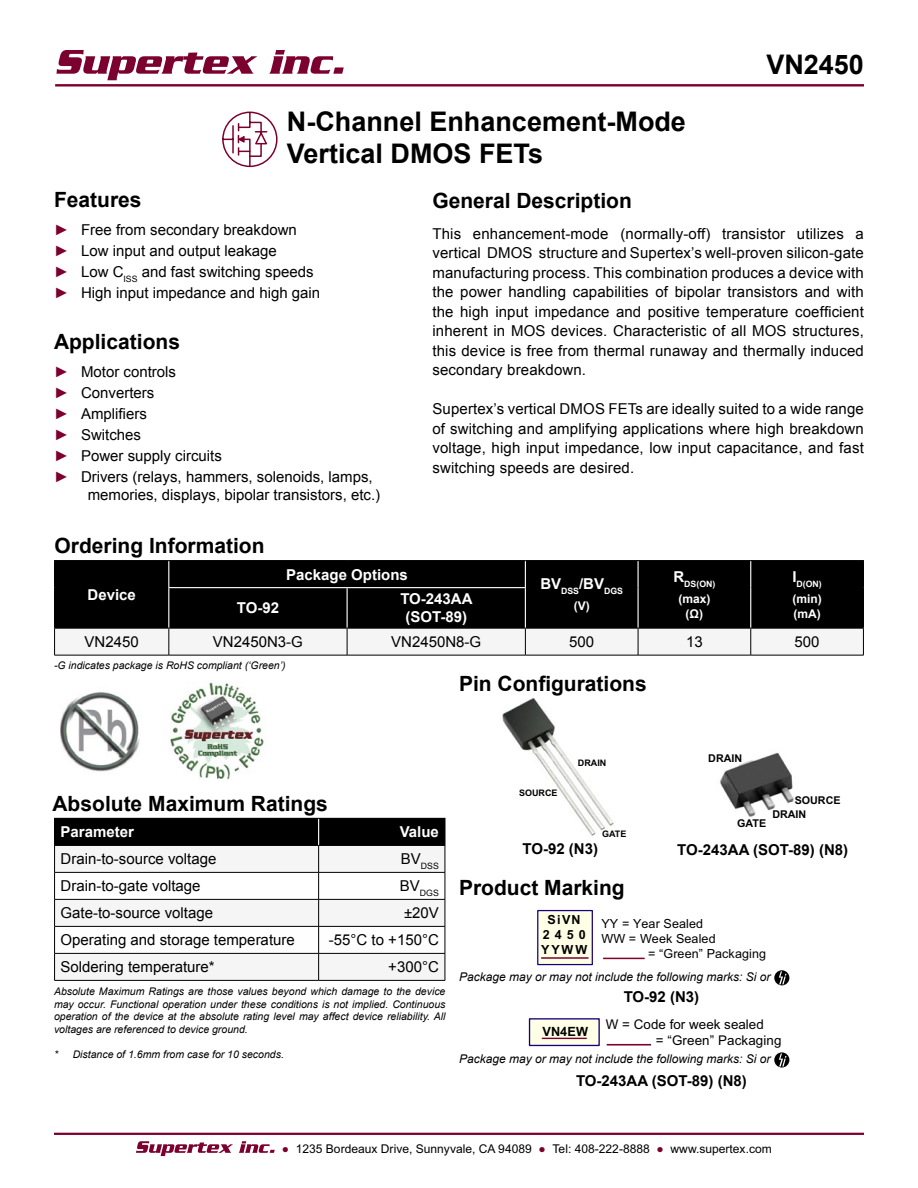
<style>
.page{position:relative;width:918px;height:1188px;background:#fff}
.page>*{position:absolute;margin:0;border:0;box-sizing:border-box;transform-origin:0 0}
.t1{font:700 27px/32.4px "Arial";color:#000}
.t2{font:700 21px "Arial";color:#000}
.t3{font:15px/19.5px "Arial";color:#000}
.t4{font:700 15px "Arial";color:#000}
.t5{font:700 15px/18px "Arial";color:#fff;text-align:center}
.t6{font:15px/21px "Arial";color:#7c002f;text-align:justify}
.t7{font:13.35px/16px "Arial";color:#000}
.t8{font:700 12.75px "Arial";letter-spacing:.01em;color:#000}
.t9{font:12.6px "Arial";letter-spacing:.01em;color:#000}
.t10{font:700 12.6px/15px "Arial";letter-spacing:.15em;color:#000;text-align:center}
.t11{font:italic 12px "Arial";color:#000}
.t12{font:12px "Arial";color:#000}
.t13{font:700 12px/15px "Arial";color:#fff;text-align:center}
.t14{font:700 10.8px/13.5px "Arial";color:#000}
.t15{font:italic 10.5px/12.6px "Arial";color:#000;text-align:justify}
.t16{font:700 9px "Arial";color:#000}
.t17{font:700 8.7px "Arial";color:#fff}
.t18{font:8.7px "Arial";color:#000}
.s1{color:#7c002f}
</style>
<div class="page">
<hr style="left:55px;top:84px;width:809px;height:3px;background:#7c002f">
<svg style="left:57px;top:50px;width:200px;height:30px"></svg>
<svg style="left:269px;top:50px;width:75px;height:24px"></svg>
<hr style="left:54px;top:1133px;width:810px;height:2px;background:#7c002f">
<svg style="left:136px;top:1141px;width:97px;height:15px"></svg>
<svg style="left:239px;top:1141px;width:36px;height:12px"></svg>
<svg style="left:222px;top:112px;width:56px;height:55px"></svg>
<div style="left:55px;top:561px;width:808px;height:67px;background:#000"></div>
<div style="left:54px;top:629px;width:810px;height:26px;background:#f5f5f5"></div>
<hr style="left:54px;top:655px;width:115px;height:1px;background:#000">
<hr style="left:169px;top:655px;width:178px;height:1px;background:#000">
<hr style="left:347px;top:655px;width:178px;height:1px;background:#000">
<hr style="left:525px;top:655px;width:113px;height:1px;background:#000">
<hr style="left:638px;top:655px;width:113px;height:1px;background:#000">
<hr style="left:751px;top:655px;width:113px;height:1px;background:#000">
<hr style="left:54px;top:560px;width:115px;height:1px;background:#000">
<svg style="left:54px;top:561px;width:1px;height:27px"></svg>
<hr style="left:169px;top:560px;width:178px;height:1px;background:#000">
<hr style="left:347px;top:560px;width:178px;height:1px;background:#000">
<hr style="left:54px;top:588px;width:1px;height:40px;background:#000">
<hr style="left:54px;top:628px;width:115px;height:1px;background:#000">
<hr style="left:169px;top:628px;width:178px;height:1px;background:#000">
<hr style="left:347px;top:628px;width:178px;height:1px;background:#000">
<hr style="left:525px;top:560px;width:113px;height:1px;background:#000">
<hr style="left:638px;top:560px;width:113px;height:1px;background:#000">
<hr style="left:751px;top:560px;width:113px;height:1px;background:#000">
<svg style="left:863px;top:561px;width:1px;height:27px"></svg>
<hr style="left:863px;top:588px;width:1px;height:40px;background:#000">
<hr style="left:525px;top:628px;width:113px;height:1px;background:#000">
<hr style="left:638px;top:628px;width:113px;height:1px;background:#000">
<hr style="left:751px;top:628px;width:113px;height:1px;background:#000">
<svg style="left:168px;top:561px;width:1px;height:26px"></svg>
<svg style="left:525px;top:561px;width:1px;height:26px"></svg>
<svg style="left:638px;top:561px;width:1px;height:27px"></svg>
<svg style="left:750px;top:561px;width:1px;height:27px"></svg>
<hr style="left:638px;top:588px;width:1px;height:40px;background:#fff">
<hr style="left:750px;top:588px;width:1px;height:40px;background:#fff">
<hr style="left:168px;top:587px;width:179px;height:1px;background:#fff">
<hr style="left:168px;top:588px;width:1px;height:40px;background:#fff">
<hr style="left:347px;top:587px;width:179px;height:1px;background:#fff">
<hr style="left:347px;top:588px;width:1px;height:40px;background:#fff">
<hr style="left:525px;top:588px;width:1px;height:40px;background:#fff">
<img style="left:61px;top:682px;width:205px;height:98px">
<hr style="left:54px;top:980px;width:265px;height:1px;background:#000">
<hr style="left:319px;top:980px;width:126px;height:1px;background:#000">
<svg style="left:54px;top:818px;width:392px;height:162px"></svg>
<img style="left:502px;top:698px;width:113px;height:138px">
<img style="left:720px;top:752px;width:74px;height:65px">
<div style="left:530px;top:1019px;width:69px;height:26px;background:#ffffe6"></div>
<div style="left:529px;top:1018px;width:71px;height:28px;border:1px solid #18007c"></div>
<hr style="left:542px;top:1038px;width:45px;height:1px;background:#7c002f">
<hr style="left:607px;top:1044px;width:44px;height:2px;background:#7c002f">
<hr style="left:603px;top:958px;width:42px;height:1px;background:#7c002f">
<div style="left:538px;top:911px;width:54px;height:54px;background:#ffffe6"></div>
<div style="left:537px;top:910px;width:56px;height:55px;border:1px solid #18007c"></div>
<hr style="left:541px;top:957px;width:48px;height:2px;background:#7c002f">
<svg style="left:774px;top:970px;width:15px;height:15px"></svg>
<svg style="left:779px;top:971px;width:8px;height:13px"></svg>
<svg style="left:774px;top:1052px;width:15px;height:16px"></svg>
<svg style="left:779px;top:1054px;width:8px;height:13px"></svg>
<h1 class="t1" style="left:287px;top:106px;width:401px">N-Channel Enhancement-Mode<br>Vertical DMOS FETs</h1>
<h1 class="t1" style="left:766px;top:50px;width:99px">VN2450</h1>
<h2 class="t2" style="left:54px;top:186px;width:89px">Features</h2>
<p class="t3" style="left:81px;top:220px;width:241px;line-height:21px">Free from secondary breakdown<br>Low input and output leakage<br>Low C<sub>ISS</sub> and fast switching speeds<br>High input impedance and high gain</p>
<h2 class="t2" style="left:54px;top:328px;width:128px">Applications</h2>
<p class="t3" style="left:81px;top:362px;width:293px;line-height:21px">Motor controls<br>Converters<br>Amplifiers<br>Switches<br>Power supply circuits<br>Drivers (relays, hammers, solenoids, lamps,</p>
<p class="t3" style="left:88px;top:486px;width:294px">memories, displays, bipolar transistors, etc.)</p>
<p class="t6" style="left:54px;top:220px;width:16px">► ► ► ►</p>
<p class="t6" style="left:54px;top:362px;width:16px">► ► ► ► ► ►</p>
<h2 class="t2" style="left:432px;top:187px;width:201px">General Description</h2>
<p class="t3" style="left:432px;top:224px;width:433px;text-align:justify">This enhancement-mode (normally-off) transistor utilizes a vertical DMOS structure and Supertex’s well-proven silicon-gate manufacturing process. This combination produces a device with the power handling capabilities of bipolar transistors and with the high input impedance and positive temperature coefficient inherent in MOS devices. Characteristic of all MOS structures, this device is free from thermal runaway and thermally induced secondary breakdown.</p>
<p class="t3" style="left:432px;top:399px;width:433px;text-align:justify">Supertex’s vertical DMOS FETs are ideally suited to a wide range of switching and amplifying applications where high breakdown voltage, high input impedance, low input capacitance, and fast switching speeds are desired.</p>
<h2 class="t2" style="left:55px;top:532px;width:212px">Ordering Information</h2>
<p class="t5" style="left:88px;top:586px;width:50px">Device</p>
<p class="t5" style="left:237px;top:600px;width:44px">TO-92</p>
<p class="t5" style="left:286px;top:566px;width:123px">Package Options</p>
<p class="t5" style="left:400px;top:591px;width:74px">TO-243AA (SOT-89)</p>
<p class="t17" style="left:540px;top:586px;width:84px"><sup>BV</sup>DSS<sup>/BV</sup>DGS</p>
<p class="t13" style="left:574px;top:599px;width:17px">(V)</p>
<p class="t17" style="left:673px;top:578px;width:43px"><sup>R</sup>DS(ON)</p>
<p class="t13" style="left:678px;top:592px;width:34px">(max) (Ω)</p>
<p class="t17" style="left:792px;top:578px;width:31px"><sup>I</sup>D(ON)</p>
<p class="t13" style="left:792px;top:592px;width:31px">(min)</p>
<p class="t13" style="left:793px;top:607px;width:29px">(mA)</p>
<p class="t3" style="left:85px;top:632px;width:56px">VN2450</p>
<p class="t3" style="left:213px;top:632px;width:92px">VN2450N3-G</p>
<p class="t3" style="left:391px;top:632px;width:92px">VN2450N8-G</p>
<p class="t3" style="left:569px;top:632px;width:27px">500</p>
<p class="t3" style="left:686px;top:632px;width:18px">13</p>
<p class="t3" style="left:795px;top:632px;width:27px">500</p>
<p class="t15" style="left:54px;top:659px;width:233px">-G indicates package is RoHS compliant (‘Green’)</p>
<h2 class="t2" style="left:459px;top:670px;width:189px">Pin Configurations</h2>
<h2 class="t2" style="left:52px;top:789px;width:277px">Absolute Maximum Ratings</h2>
<p class="t5" style="left:61px;top:824px;width:75px">Parameter</p>
<p class="t5" style="left:400px;top:824px;width:41px">Value</p>
<p class="t3" style="left:61px;top:849px;width:157px">Drain-to-source voltage</p>
<p class="t18" style="left:401px;top:861px;width:39px"><sup>BV</sup>DSS</p>
<p class="t3" style="left:61px;top:876px;width:142px">Drain-to-gate voltage</p>
<p class="t18" style="left:400px;top:888px;width:40px"><sup>BV</sup>DGS</p>
<p class="t3" style="left:61px;top:903px;width:154px">Gate-to-source voltage</p>
<p class="t3" style="left:404px;top:903px;width:36px">±20V</p>
<p class="t3" style="left:61px;top:930px;width:236px">Operating and storage temperature</p>
<p class="t3" style="left:329px;top:930px;width:111px">-55°C to +150°C</p>
<p class="t3" style="left:61px;top:957px;width:156px">Soldering temperature*</p>
<p class="t3" style="left:388px;top:957px;width:52px">+300°C</p>
<p class="t15" style="left:54px;top:985px;width:393px">Absolute Maximum Ratings are those values beyond which damage to the device may occur. Functional operation under these conditions is not implied. Continuous operation of the device at the absolute rating level may affect device reliability. All voltages are referenced to device ground.</p>
<p class="t15" style="left:54px;top:1048px;width:231px">* Distance of 1.6mm from case for 10 seconds.</p>
<p class="t16" style="left:519px;top:787px;width:40px">SOURCE</p>
<p class="t16" style="left:578px;top:757px;width:30px">DRAIN</p>
<p class="t16" style="left:602px;top:828px;width:26px">GATE</p>
<p class="t14" style="left:708px;top:751px;width:35px">DRAIN</p>
<p class="t14" style="left:772px;top:794px;width:70px;text-indent:22px">SOURCE<br>DRAIN</p>
<p class="t14" style="left:737px;top:817px;width:31px">GATE</p>
<p class="t4" style="left:522px;top:839px;width:77px">TO-92 (N3)</p>
<p class="t4" style="left:677px;top:840px;width:172px">TO-243AA (SOT-89) (N8)</p>
<h2 class="t2" style="left:459px;top:874px;width:167px">Product Marking</h2>
<p class="t10" style="left:541px;top:912px;width:48px">SiVN<br>2450<br>YYWW</p>
<p class="t9" style="left:602px;top:915px;width:103px">YY = Year Sealed</p>
<p class="t9" style="left:602px;top:930px;width:116px">WW = Week Sealed</p>
<p class="t9" style="left:648px;top:945px;width:119px">= “Green” Packaging</p>
<p class="t11" style="left:459px;top:969px;width:313px">Package may or may not include the following marks: Si or</p>
<p class="t4" style="left:624px;top:987px;width:77px">TO-92 (N3)</p>
<p class="t8" style="left:542px;top:1023px;width:47px">VN4EW</p>
<p class="t7" style="left:656px;top:1017px;width:127px;text-indent:-50px">W = Code for week sealed<br>= “Green” Packaging</p>
<p class="t11" style="left:459px;top:1051px;width:313px">Package may or may not include the following marks: Si or</p>
<p class="t4" style="left:576px;top:1071px;width:172px">TO-243AA (SOT-89) (N8)</p>
<p class="t12" style="left:282px;top:1141px;width:492px"><span class="s1">●</span> 1235 Bordeaux Drive, Sunnyvale, CA 94089 <span class="s1">●</span> Tel: 408-222-8888 <span class="s1">●</span> www.supertex.com</p>
</div>
